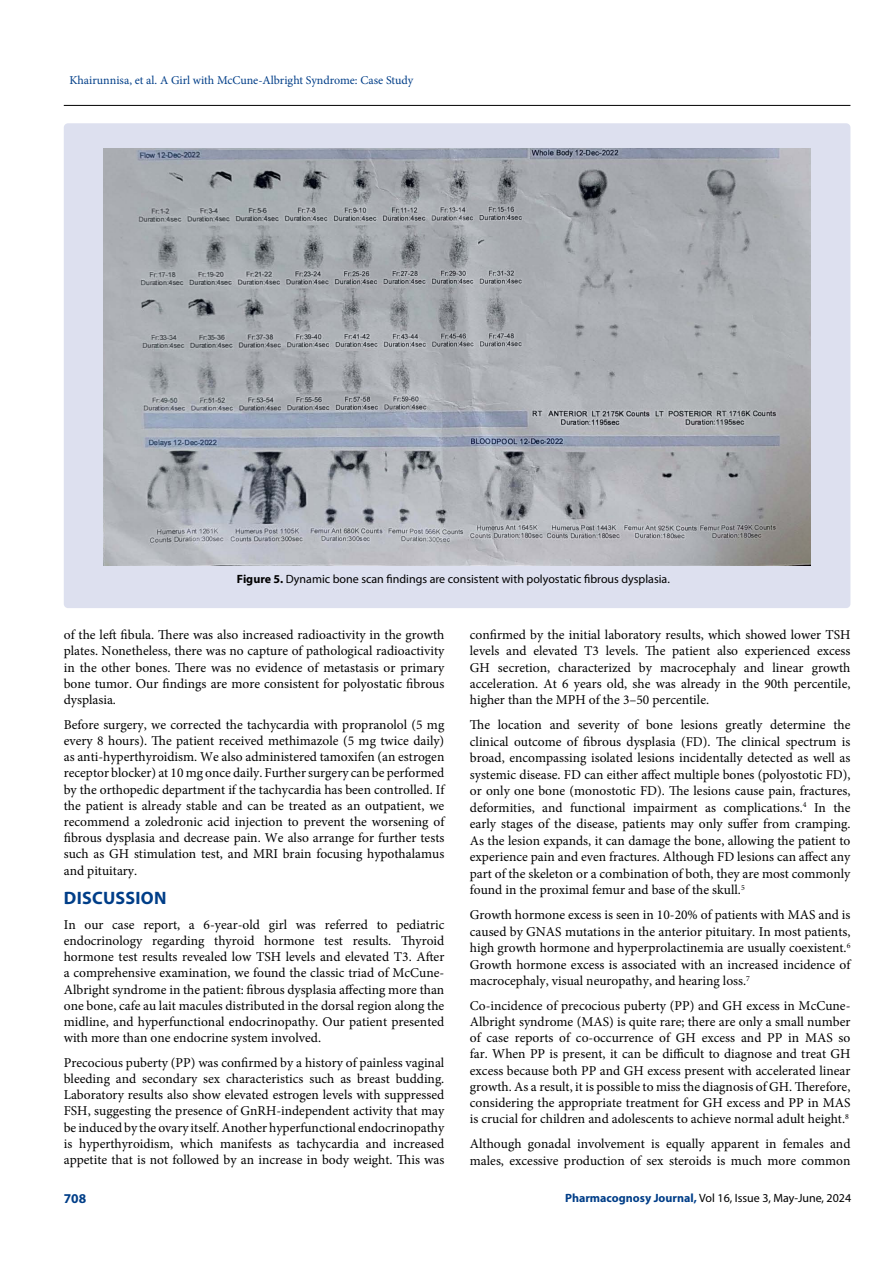
<style>
.page{position:relative;width:893px;height:1263px;background:#fff}
.page>*{position:absolute;margin:0;border:0;box-sizing:border-box;transform-origin:0 0}
.t1{font:700 18px "Myriad Pro";letter-spacing:.015em;color:#003e88}
.t2{font:13.5px/16.2px "Minion Pro";color:#000;text-align:justify}
.t3{font:700 13.5px "Myriad Pro";color:#003e88}
.t4{font:12px "Myriad Pro";color:#000}
.t5{font:12px "Minion Pro";color:#003e88}
.s1{font-weight:700}
.s2{font-weight:700;color:#003e88}
</style>
<div class="page">
<hr style="left:64px;top:105px;width:786px;height:1px;background:#000">
<div style="left:64px;top:123px;width:786px;height:485px;background:#dde0ef;border-radius:4px"></div>
<img style="left:104px;top:148px;width:707px;height:418px">
<p class="t5" style="left:69px;top:72px;width:345px">Khairunnisa, et al. A Girl with McCune-Albright Syndrome: Case Study</p>
<p class="t4" style="left:237px;top:572px;width:434px"><span class="s1">Figure 5.</span> Dynamic bone scan findings are consistent with polyostatic fibrous dysplasia.</p>
<p class="t2" style="left:64px;top:627px;width:382px">of the left fibula. There was also increased radioactivity in the growth plates. Nonetheless, there was no capture of pathological radioactivity in the other bones. There was no evidence of metastasis or primary bone tumor. Our findings are more consistent for polyostatic fibrous dysplasia.</p>
<p class="t2" style="left:64px;top:716px;width:382px">Before surgery, we corrected the tachycardia with propranolol (5 mg every 8 hours). The patient received methimazole (5 mg twice daily) as anti-hyperthyroidism. We also administered tamoxifen (an estrogen receptor blocker) at 10 mg once daily. Further surgery can be performed by the orthopedic department if the tachycardia has been controlled. If the patient is already stable and can be treated as an outpatient, we recommend a zoledronic acid injection to prevent the worsening of fibrous dysplasia and decrease pain. We also arrange for further tests such as GH stimulation test, and MRI brain focusing hypothalamus and pituitary.</p>
<h1 class="t1" style="left:64px;top:886px;width:104px">DISCUSSION</h1>
<p class="t2" style="left:64px;top:916px;width:382px">In our case report, a 6-year-old girl was referred to pediatric endocrinology regarding thyroid hormone test results. Thyroid hormone test results revealed low TSH levels and elevated T3. After a comprehensive examination, we found the classic triad of McCune-Albright syndrome in the patient: fibrous dysplasia affecting more than one bone, cafe au lait macules distributed in the dorsal region along the midline, and hyperfunctional endocrinopathy. Our patient presented with more than one endocrine system involved.</p>
<p class="t2" style="left:64px;top:1054px;width:382px">Precocious puberty (PP) was confirmed by a history of painless vaginal bleeding and secondary sex characteristics such as breast budding.<br>Laboratory results also show elevated estrogen levels with suppressed FSH, suggesting the presence of GnRH-independent activity that may be induced by the ovary itself. Another hyperfunctional endocrinopathy is hyperthyroidism, which manifests as tachycardia and increased appetite that is not followed by an increase in body weight. This was</p>
<p class="t2" style="left:470px;top:627px;width:382px">confirmed by the initial laboratory results, which showed lower TSH levels and elevated T3 levels. The patient also experienced excess GH secretion, characterized by macrocephaly and linear growth acceleration. At 6 years old, she was already in the 90th percentile, higher than the MPH of the 3–50 percentile.</p>
<p class="t2" style="left:470px;top:716px;width:382px">The location and severity of bone lesions greatly determine the clinical outcome of fibrous dysplasia (FD). The clinical spectrum is broad, encompassing isolated lesions incidentally detected as well as systemic disease. FD can either affect multiple bones (polyostotic FD), or only one bone (monostotic FD). The lesions cause pain, fractures, deformities, and functional impairment as complications.<sup>4</sup> In the early stages of the disease, patients may only suffer from cramping.<br>As the lesion expands, it can damage the bone, allowing the patient to experience pain and even fractures. Although FD lesions can affect any part of the skeleton or a combination of both, they are most commonly found in the proximal femur and base of the skull.<sup>5</sup></p>
<p class="t2" style="left:470px;top:906px;width:382px">Growth hormone excess is seen in 10-20% of patients with MAS and is caused by GNAS mutations in the anterior pituitary. In most patients, high growth hormone and hyperprolactinemia are usually coexistent.<sup>6<br></sup>Growth hormone excess is associated with an increased incidence of macrocephaly, visual neuropathy, and hearing loss.<sup>7</sup></p>
<p class="t2" style="left:470px;top:997px;width:382px">Co-incidence of precocious puberty (PP) and GH excess in McCune-Albright syndrome (MAS) is quite rare; there are only a small number of case reports of co-occurrence of GH excess and PP in MAS so far. When PP is present, it can be difficult to diagnose and treat GH excess because both PP and GH excess present with accelerated linear growth. As a result, it is possible to miss the diagnosis of GH. Therefore, considering the appropriate treatment for GH excess and PP in MAS is crucial for children and adolescents to achieve normal adult height.<sup>8</sup></p>
<p class="t2" style="left:470px;top:1136px;width:382px">Although gonadal involvement is equally apparent in females and males, excessive production of sex steroids is much more common</p>
<p class="t3" style="left:64px;top:1189px;width:24px">708</p>
<p class="t4" style="left:565px;top:1190px;width:288px"><span class="s2">Pharmacognosy Journal,</span> Vol 16, Issue 3, May-June, 2024</p>
</div>
